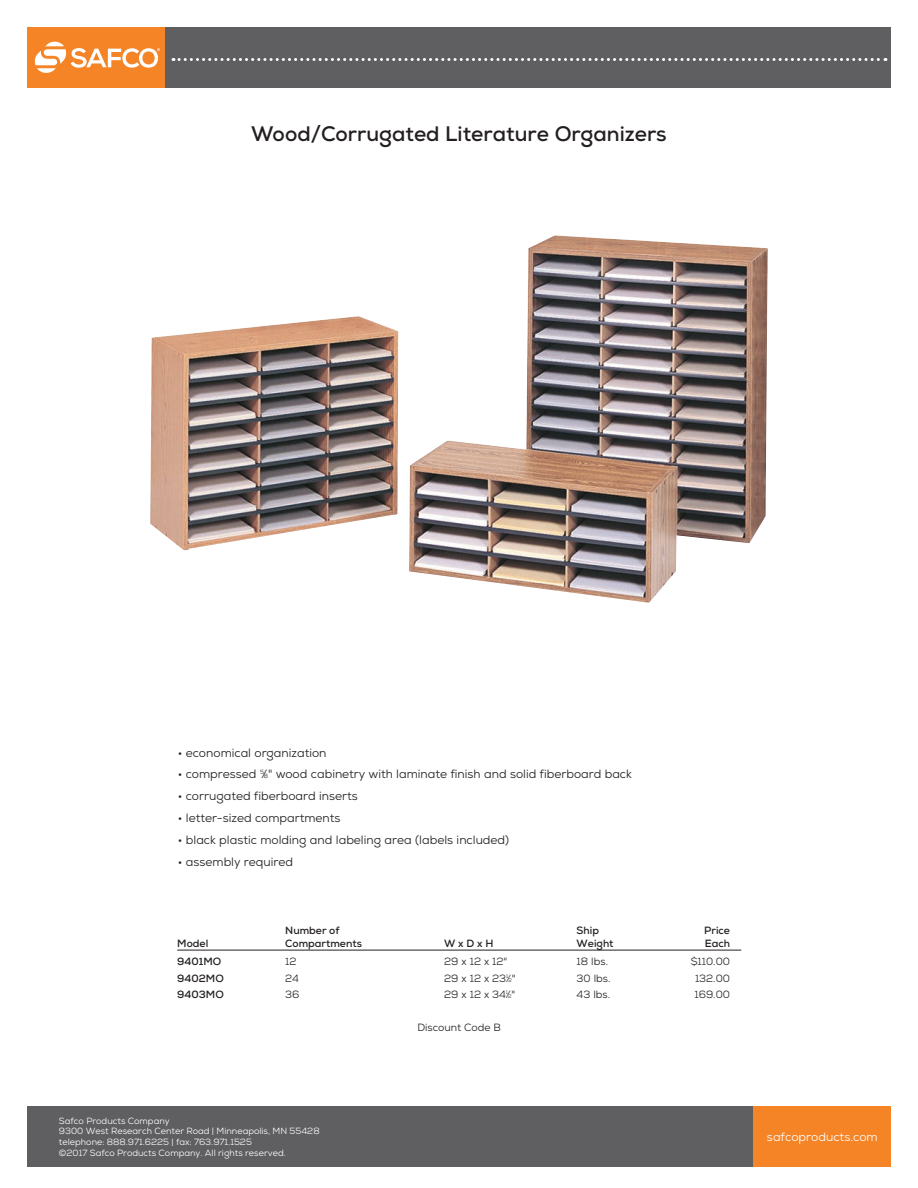
<style>
.page{position:relative;width:918px;height:1188px;background:#fff}
.page>*{position:absolute;margin:0;border:0;box-sizing:border-box;transform-origin:0 0}
.t1{font:700 21px "Nexa";color:#231f20}
.t2{font:12px "Nexa";color:#231f20}
.t3{font:12px "Nexa";color:#fff}
.t4{font:10.5px "Nexa";color:#231f20}
.t5{font:700 10.5px "Nexa";color:#231f20}
.t6{font:9px/10.8px "Nexa";color:#fff}
.s1{font-size:6px}
.s2{font-size:5.25px}
</style>
<div class="page">
<div style="left:27px;top:27px;width:138px;height:60px;background:#f58427"></div>
<div style="left:165px;top:27px;width:726px;height:60px;background:#5f5f62"></div>
<svg style="left:173px;top:58px;width:713px;height:3px"></svg>
<div style="left:753px;top:1106px;width:138px;height:61px;background:#f58427"></div>
<div style="left:27px;top:1106px;width:726px;height:61px;background:#5f5f62"></div>
<svg style="left:34px;top:41px;width:126px;height:32px"></svg>
<hr style="left:177px;top:950px;width:564px;height:1px;background:#231f20">
<img style="left:150px;top:235px;width:618px;height:368px">
<h1 class="t1" style="left:251px;top:127px;width:417px">Wood/Corrugated Literature Organizers</h1>
<p class="t2" style="left:178px;top:748px;width:150px">• economical organization</p>
<p class="t2" style="left:178px;top:770px;width:456px">• compressed <sup>5</sup>⁄<span class="s1">8</span>" wood cabinetry with laminate finish and solid fiberboard back</p>
<p class="t2" style="left:178px;top:792px;width:181px">• corrugated fiberboard inserts</p>
<p class="t2" style="left:178px;top:814px;width:164px">• letter-sized compartments</p>
<p class="t2" style="left:178px;top:836px;width:333px">• black plastic molding and labeling area (labels included)</p>
<p class="t2" style="left:178px;top:858px;width:117px">• assembly required</p>
<p class="t5" style="left:285px;top:927px;width:56px">Number of</p>
<p class="t5" style="left:577px;top:927px;width:24px">Ship</p>
<p class="t5" style="left:704px;top:927px;width:27px">Price</p>
<p class="t5" style="left:177px;top:940px;width:33px">Model</p>
<p class="t5" style="left:285px;top:940px;width:78px">Compartments</p>
<p class="t5" style="left:444px;top:940px;width:51px">W x D x H</p>
<p class="t5" style="left:577px;top:940px;width:38px">Weight</p>
<p class="t5" style="left:705px;top:940px;width:27px">Each</p>
<p class="t5" style="left:177px;top:958px;width:46px">9401MO</p>
<p class="t4" style="left:285px;top:958px;width:13px">12</p>
<p class="t4" style="left:444px;top:958px;width:65px">29 x 12 x 12"</p>
<p class="t4" style="left:577px;top:958px;width:33px">18 lbs.</p>
<p class="t4" style="left:691px;top:958px;width:41px">$110.00</p>
<p class="t5" style="left:177px;top:974px;width:48px">9402MO</p>
<p class="t4" style="left:285px;top:974px;width:15px">24</p>
<p class="t4" style="left:444px;top:974px;width:73px">29 x 12 x 23<sup>1</sup>⁄<span class="s2">2</span>"</p>
<p class="t4" style="left:577px;top:974px;width:35px">30 lbs.</p>
<p class="t4" style="left:695px;top:974px;width:37px">132.00</p>
<p class="t5" style="left:177px;top:991px;width:48px">9403MO</p>
<p class="t4" style="left:285px;top:991px;width:16px">36</p>
<p class="t4" style="left:444px;top:991px;width:73px">29 x 12 x 34<sup>1</sup>⁄<span class="s2">2</span>"</p>
<p class="t4" style="left:577px;top:991px;width:35px">43 lbs.</p>
<p class="t4" style="left:695px;top:991px;width:37px">169.00</p>
<p class="t4" style="left:418px;top:1024px;width:85px">Discount Code B</p>
<p class="t6" style="left:59px;top:1116px;width:262px">Safco Products Company<br>9300 West Research Center Road | Minneapolis, MN 55428 telephone: 888.971.6225 | fax: 763.971.1525<br>©2017 Safco Products Company. All rights reserved.</p>
<p class="t3" style="left:767px;top:1132px;width:112px">safcoproducts.com</p>
</div>
